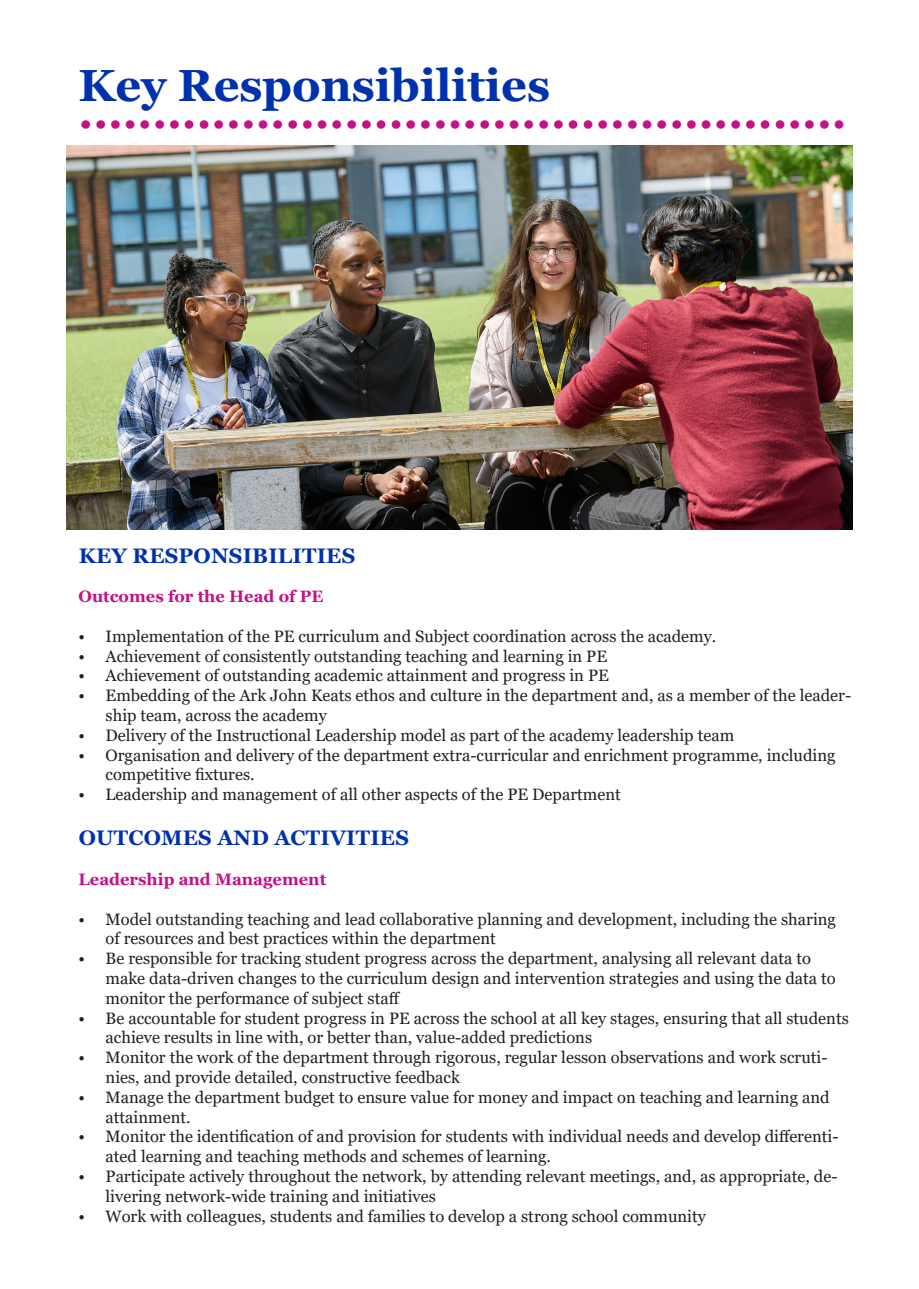
<style>
.page{position:relative;width:919px;height:1289px;background:#fff}
.page>*{position:absolute;margin:0;border:0;box-sizing:border-box;transform-origin:0 0}
.Pink_Dots{font:700 45px "Georgia";color:#c41188}
.Pink_Dots-2{font:700 45px "Georgia";color:#0031ad}
.Pink_Dots-3{font:700 21px "Georgia";letter-spacing:.01em;color:#0031ad}
.t1{font:16.5px/19.8px "Georgia";color:#231f20}
.Pink_Dots-4{font:700 16.5px "Georgia";color:#c41188}
</style>
<div class="page">
<img style="left:67px;top:146px;width:785px;height:383px">
<p class="Pink_Dots-2" style="left:79px;top:56px;width:473px">Key Responsibilities</p>
<p class="Pink_Dots" style="left:79px;top:83px;width:769px">....................................................</p>
<p class="Pink_Dots-3" style="left:79px;top:541px;width:278px">KEY RESPONSIBILITIES</p>
<p class="Pink_Dots-4" style="left:79px;top:586px;width:246px">Outcomes for the Head of PE</p>
<p class="t1" style="left:79px;top:626px;width:639px">• Implementation of the PE curriculum and Subject coordination across the academy.</p>
<p class="t1" style="left:79px;top:646px;width:530px">• Achievement of consistently outstanding teaching and learning in PE</p>
<p class="t1" style="left:79px;top:666px;width:531px">• Achievement of outstanding academic attainment and progress in PE</p>
<p class="t1" style="left:106px;top:686px;width:747px;text-indent:-27px">• Embedding of the Ark John Keats ethos and culture in the department and, as a member of the leader&shy;ship team, across the academy</p>
<p class="t1" style="left:79px;top:725px;width:657px">• Delivery of the Instructional Leadership model as part of the academy leadership team</p>
<p class="t1" style="left:106px;top:745px;width:731px;text-indent:-27px">• Organisation and delivery of the department extra-curricular and enrichment programme, including competitive fixtures.</p>
<p class="t1" style="left:79px;top:785px;width:543px">• Leadership and management of all other aspects of the PE Department</p>
<p class="Pink_Dots-3" style="left:79px;top:824px;width:332px">OUTCOMES AND ACTIVITIES</p>
<p class="Pink_Dots-4" style="left:79px;top:868px;width:249px">Leadership and Management</p>
<p class="t1" style="left:106px;top:909px;width:731px;text-indent:-27px">• Model outstanding teaching and lead collaborative planning and development, including the sharing of resources and best practices within the department</p>
<p class="t1" style="left:106px;top:948px;width:731px;text-indent:-27px">• Be responsible for tracking student progress across the department, analysing all relevant data to make data-driven changes to the curriculum design and intervention strategies and using the data to monitor the performance of subject staff</p>
<p class="t1" style="left:106px;top:1008px;width:744px;text-indent:-27px">• Be accountable for student progress in PE across the school at all key stages, ensuring that all students achieve results in line with, or better than, value-added predictions</p>
<p class="t1" style="left:106px;top:1047px;width:723px;text-indent:-27px">• Monitor the work of the department through rigorous, regular lesson observations and work scruti&shy;nies, and provide detailed, constructive feedback</p>
<p class="t1" style="left:106px;top:1087px;width:725px;text-indent:-27px">• Manage the department budget to ensure value for money and impact on teaching and learning and attainment.</p>
<p class="t1" style="left:106px;top:1127px;width:734px;text-indent:-27px">• Monitor the identification of and provision for students with individual needs and develop differenti&shy;ated learning and teaching methods and schemes of learning.</p>
<p class="t1" style="left:106px;top:1166px;width:733px;text-indent:-27px">• Participate actively throughout the network, by attending relevant meetings, and, as appropriate, de&shy;livering network-wide training and initiatives</p>
<p class="t1" style="left:79px;top:1206px;width:628px">• Work with colleagues, students and families to develop a strong school community</p>
</div>
